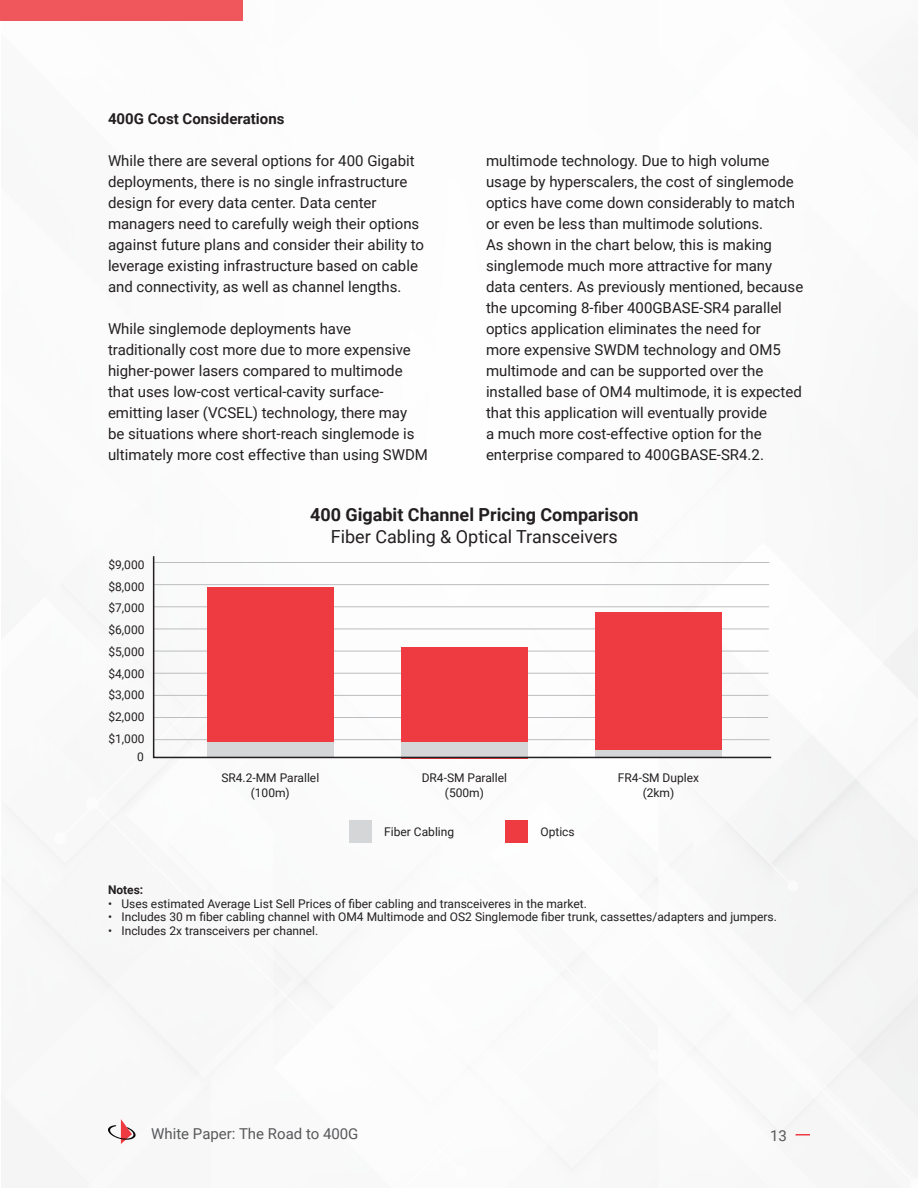
<style>
.page{position:relative;width:918px;height:1188px;background:#fff}
.page>*{position:absolute;margin:0;border:0;box-sizing:border-box;transform-origin:0 0}
.t1{font:700 18px "Roboto";color:#231f20}
.t2{font:18px "Roboto";color:#231f20}
.t3{font:15px/21px "Roboto";color:#231f20}
.t4{font:15px "Roboto";color:#57585a}
.t5{font:700 15px "Roboto";color:#231f20}
.t6{font:12px "Roboto";color:#231f20}
.t7{font:700 12px "Roboto";color:#231f20}
</style>
<div class="page">
<img style="left:1px;top:20px;width:917px;height:1165px">
<svg style="left:796px;top:1134px;width:14px;height:2px"></svg>
<svg style="left:108px;top:1119px;width:28px;height:25px"></svg>
<div style="left:0;top:0;width:243px;height:20px;background:#f0575d"></div>
<svg style="left:152px;top:555px;width:621px;height:204px"></svg>
<div style="left:349px;top:820px;width:23px;height:23px;background:#d5d6d8"></div>
<div style="left:505px;top:820px;width:23px;height:23px;background:#ee3a41"></div>
<p class="t5" style="left:108px;top:108px;width:178px">400G Cost Considerations</p>
<p class="t3" style="left:108px;top:149px;width:318px">While there are several options for 400 Gigabit deployments, there is no single infrastructure design for every data center. Data center managers need to carefully weigh their options against future plans and consider their ability to leverage existing infrastructure based on cable and connectivity, as well as channel lengths.</p>
<p class="t3" style="left:108px;top:317px;width:321px">While singlemode deployments have traditionally cost more due to more expensive higher-power lasers compared to multimode that uses low-cost vertical-cavity surface&shy;emitting laser (VCSEL) technology, there may<br>be situations where short-reach singlemode is ultimately more cost effective than using SWDM</p>
<p class="t3" style="left:486px;top:149px;width:319px">multimode technology. Due to high volume usage by hyperscalers, the cost of singlemode optics have come down considerably to match or even be less than multimode solutions.<br>As shown in the chart below, this is making singlemode much more attractive for many data centers. As previously mentioned, because the upcoming 8-fiber 400GBASE-SR4 parallel optics application eliminates the need for<br>more expensive SWDM technology and OM5 multimode and can be supported over the installed base of OM4 multimode, it is expected that this application will eventually provide<br>a much more cost-effective option for the enterprise compared to 400GBASE-SR4.2.</p>
<p class="t6" style="left:108px;top:556px;width:38px">$9,000</p>
<p class="t6" style="left:108px;top:578px;width:38px">$8,000</p>
<p class="t6" style="left:108px;top:600px;width:38px">$7,000</p>
<p class="t6" style="left:108px;top:621px;width:38px">$6,000</p>
<p class="t6" style="left:108px;top:643px;width:38px">$5,000</p>
<p class="t6" style="left:108px;top:665px;width:38px">$4,000</p>
<p class="t6" style="left:108px;top:687px;width:38px">$3,000</p>
<p class="t6" style="left:108px;top:708px;width:38px">$2,000</p>
<p class="t6" style="left:108px;top:730px;width:38px">$1,000</p>
<p class="t6" style="left:137px;top:749px;width:8px">0</p>
<p class="t1" style="left:310px;top:502px;width:330px">400 Gigabit Channel Pricing Comparison</p>
<p class="t2" style="left:331px;top:524px;width:289px">Fiber Cabling &amp; Optical Transceivers</p>
<p class="t6" style="left:221px;top:769px;width:99px">SR4.2-MM Parallel</p>
<p class="t6" style="left:251px;top:784px;width:41px">(100m)</p>
<p class="t6" style="left:422px;top:769px;width:87px">DR4-SM Parallel</p>
<p class="t6" style="left:445px;top:784px;width:41px">(500m)</p>
<p class="t6" style="left:384px;top:824px;width:71px">Fiber Cabling</p>
<p class="t6" style="left:540px;top:824px;width:36px">Optics</p>
<p class="t6" style="left:618px;top:769px;width:83px">FR4-SM Duplex</p>
<p class="t6" style="left:643px;top:784px;width:33px">(2km)</p>
<p class="t7" style="left:108px;top:882px;width:37px">Notes:</p>
<p class="t6" style="left:108px;top:895px;width:480px">• Uses estimated Average List Sell Prices of fiber cabling and transceiveres in the market.</p>
<p class="t6" style="left:108px;top:909px;width:670px">• Includes 30 m fiber cabling channel with OM4 Multimode and OS2 Singlemode fiber trunk, cassettes/adapters and jumpers.</p>
<p class="t6" style="left:108px;top:922px;width:212px">• Includes 2x transceivers per channel.</p>
<p class="t4" style="left:151px;top:1123px;width:209px">White Paper: The Road to 400G</p>
<p class="t4" style="left:770px;top:1125px;width:18px">13</p>
</div>
